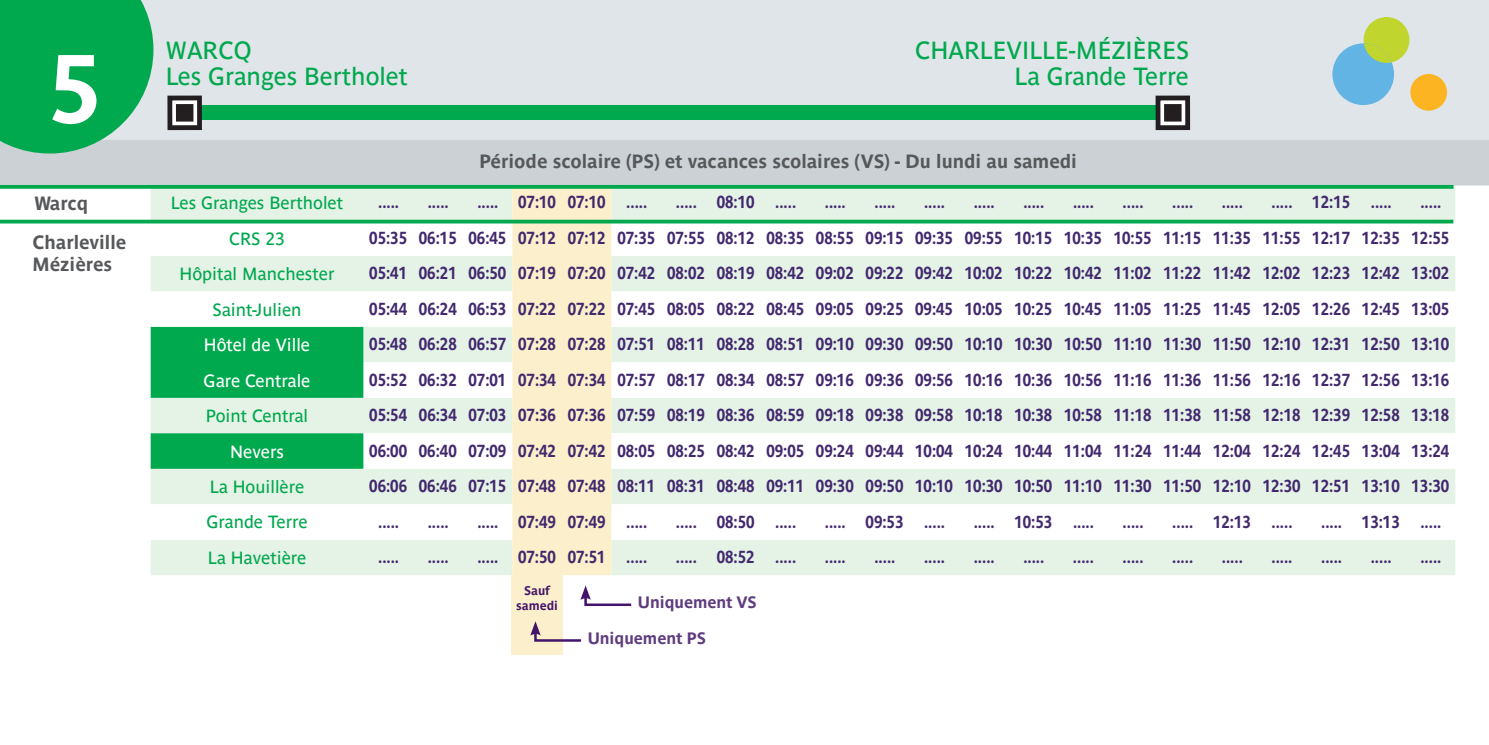
<style>
.page{position:relative;width:1489px;height:745px;background:#fff}
.page>*{position:absolute;margin:0;border:0;box-sizing:border-box;transform-origin:0 0}
.t1{font:700 95.75px "Parisine";color:#fff}
.t2{font:24.5px "Parisine";color:#00a84e}
.t3{font:700 19px/22.8px "Parisine";color:#57585a}
.t4{font:17.5px "Parisine";color:#00a84e}
.t5{font:17.5px "Parisine";color:#fff}
.t6{font:700 17.25px "Parisine";color:#42296e;scale:.87 1}
.t7{font:700 16.25px "Parisine";color:#5e3c7f}
.t8{font:700 12.5px/15px "Parisine";color:#44146b;text-align:center}
</style>
<div class="page">
<div style="left:151px;top:185px;width:1304px;height:390px;background:#e5f3e7"></div>
<div style="left:512px;top:189px;width:99px;height:386px;background:#fbf0cb"></div>
<svg style="left:151px;top:220px;width:1304px;height:319px"></svg>
<svg style="left:151px;top:327px;width:212px;height:141px;background:#39ba74"></svg>
<div style="left:0;top:139px;width:1488px;height:46px;background:#cbd1d5"></div>
<div style="left:0;top:0;width:1488px;height:139px;background:#dfe5e8"></div>
<svg style="left:0;top:185px;width:1453px;height:4px;background:#0cac56"></svg>
<svg style="left:0;top:219px;width:1453px;height:4px;background:#29b569"></svg>
<div style="left:511px;top:574px;width:51px;height:79px;background:#fbf0cb"></div>
<svg style="left:530px;top:620px;width:52px;height:22px"></svg>
<svg style="left:580px;top:585px;width:52px;height:21px"></svg>
<div style="left:185px;top:105px;width:987px;height:15px;background:#00a94d"></div>
<svg style="left:167px;top:95px;width:35px;height:35px"></svg>
<div style="left:176px;top:104px;width:17px;height:17px;background:#231f20"></div>
<svg style="left:1155px;top:95px;width:34px;height:35px"></svg>
<div style="left:1163px;top:104px;width:18px;height:17px;background:#231f20"></div>
<svg style="left:0;top:0;width:153px;height:153px;background:#17ad5e"></svg>
<div style="left:1332px;top:43px;width:61px;height:62px;background:#61b4e4;border-radius:50%"></div>
<svg style="left:1363px;top:17px;width:46px;height:46px"></svg>
<div style="left:1410px;top:74px;width:36px;height:37px;background:#fcb423;border-radius:50%"></div>
<h1 class="t1" style="left:48px;top:33px;width:55px">5</h1>
<p class="t3" style="left:34px;top:192px;width:55px">Warcq</p>
<p class="t3" style="left:32px;top:230px;width:95px">Charleville<br>Mézières</p>
<h2 class="t2" style="left:166px;top:36px;width:87px">WARCQ</h2>
<h2 class="t2" style="left:915px;top:36px;width:275px">CHARLEVILLE-MÉZIÈRES</h2>
<h2 class="t2" style="left:166px;top:62px;width:243px">Les Granges Bertholet</h2>
<h2 class="t2" style="left:1014px;top:62px;width:176px">La Grande Terre</h2>
<p class="t3" style="left:479px;top:150px;width:599px">Période scolaire (PS) et vacances scolaires (VS) - Du lundi au samedi</p>
<p class="t4" style="left:171px;top:193px;width:174px">Les Granges Bertholet</p>
<p class="t6" style="left:378px;top:192px;width:26px">.....</p>
<p class="t6" style="left:428px;top:192px;width:26px">.....</p>
<p class="t6" style="left:477px;top:192px;width:197px">..... 07:10 07:10 .....</p>
<p class="t6" style="left:676px;top:192px;width:140px">..... 08:10 .....</p>
<p class="t6" style="left:824px;top:192px;width:26px">.....</p>
<p class="t6" style="left:874px;top:192px;width:26px">.....</p>
<p class="t6" style="left:924px;top:192px;width:26px">.....</p>
<p class="t6" style="left:973px;top:192px;width:26px">.....</p>
<p class="t6" style="left:1023px;top:192px;width:26px">.....</p>
<p class="t6" style="left:1072px;top:192px;width:26px">.....</p>
<p class="t6" style="left:1122px;top:192px;width:26px">.....</p>
<p class="t6" style="left:1172px;top:192px;width:26px">.....</p>
<p class="t6" style="left:1221px;top:192px;width:26px">.....</p>
<p class="t6" style="left:1271px;top:192px;width:140px">..... 12:15 .....</p>
<p class="t6" style="left:1420px;top:192px;width:26px">.....</p>
<p class="t4" style="left:229px;top:228px;width:57px">CRS 23</p>
<p class="t6" style="left:369px;top:227px;width:1242px">05:35 06:15 06:45 07:12 07:12 07:35 07:55 08:12 08:35 08:55 09:15 09:35 09:55 10:15 10:35 10:55 11:15 11:35 11:55 12:17 12:35 12:55</p>
<p class="t4" style="left:179px;top:264px;width:156px">Hôpital Manchester</p>
<p class="t6" style="left:369px;top:263px;width:1242px">05:41 06:21 06:50 07:19 07:20 07:42 08:02 08:19 08:42 09:02 09:22 09:42 10:02 10:22 10:42 11:02 11:22 11:42 12:02 12:23 12:42 13:02</p>
<p class="t4" style="left:212px;top:299px;width:91px">Saint-Julien</p>
<p class="t6" style="left:369px;top:298px;width:1242px">05:44 06:24 06:53 07:22 07:22 07:45 08:05 08:22 08:45 09:05 09:25 09:45 10:05 10:25 10:45 11:05 11:25 11:45 12:05 12:26 12:45 13:05</p>
<p class="t5" style="left:204px;top:334px;width:108px">Hôtel de Ville</p>
<p class="t6" style="left:369px;top:334px;width:1242px">05:48 06:28 06:57 07:28 07:28 07:51 08:11 08:28 08:51 09:10 09:30 09:50 10:10 10:30 10:50 11:10 11:30 11:50 12:10 12:31 12:50 13:10</p>
<p class="t5" style="left:204px;top:370px;width:108px">Gare Centrale</p>
<p class="t6" style="left:369px;top:369px;width:1242px">05:52 06:32 07:01 07:34 07:34 07:57 08:17 08:34 08:57 09:16 09:36 09:56 10:16 10:36 10:56 11:16 11:36 11:56 12:16 12:37 12:56 13:16</p>
<p class="t4" style="left:206px;top:405px;width:104px">Point Central</p>
<p class="t6" style="left:369px;top:404px;width:1242px">05:54 06:34 07:03 07:36 07:36 07:59 08:19 08:36 08:59 09:18 09:38 09:58 10:18 10:38 10:58 11:18 11:38 11:58 12:18 12:39 12:58 13:18</p>
<p class="t5" style="left:230px;top:441px;width:55px">Nevers</p>
<p class="t6" style="left:369px;top:440px;width:1242px">06:00 06:40 07:09 07:42 07:42 08:05 08:25 08:42 09:05 09:24 09:44 10:04 10:24 10:44 11:04 11:24 11:44 12:04 12:24 12:45 13:04 13:24</p>
<p class="t4" style="left:210px;top:476px;width:96px">La Houillère</p>
<p class="t6" style="left:369px;top:475px;width:1242px">06:06 06:46 07:15 07:48 07:48 08:11 08:31 08:48 09:11 09:30 09:50 10:10 10:30 10:50 11:10 11:30 11:50 12:10 12:30 12:51 13:10 13:30</p>
<p class="t4" style="left:206px;top:512px;width:103px">Grande Terre</p>
<p class="t6" style="left:378px;top:511px;width:26px">.....</p>
<p class="t6" style="left:428px;top:511px;width:26px">.....</p>
<p class="t6" style="left:477px;top:511px;width:197px">..... 07:49 07:49 .....</p>
<p class="t6" style="left:676px;top:511px;width:140px">..... 08:50 .....</p>
<p class="t6" style="left:824px;top:511px;width:140px">..... 09:53 .....</p>
<p class="t6" style="left:973px;top:511px;width:140px">..... 10:53 .....</p>
<p class="t6" style="left:1122px;top:511px;width:26px">.....</p>
<p class="t6" style="left:1172px;top:511px;width:140px">..... 12:13 .....</p>
<p class="t6" style="left:1320px;top:511px;width:140px">..... 13:13 .....</p>
<p class="t4" style="left:208px;top:547px;width:100px">La Havetière</p>
<p class="t6" style="left:378px;top:546px;width:26px">.....</p>
<p class="t6" style="left:428px;top:546px;width:26px">.....</p>
<p class="t6" style="left:477px;top:546px;width:197px">..... 07:50 07:51 .....</p>
<p class="t6" style="left:676px;top:546px;width:140px">..... 08:52 .....</p>
<p class="t6" style="left:824px;top:546px;width:26px">.....</p>
<p class="t6" style="left:874px;top:546px;width:26px">.....</p>
<p class="t6" style="left:924px;top:546px;width:26px">.....</p>
<p class="t6" style="left:973px;top:546px;width:26px">.....</p>
<p class="t6" style="left:1023px;top:546px;width:26px">.....</p>
<p class="t6" style="left:1072px;top:546px;width:26px">.....</p>
<p class="t6" style="left:1122px;top:546px;width:26px">.....</p>
<p class="t6" style="left:1172px;top:546px;width:26px">.....</p>
<p class="t6" style="left:1221px;top:546px;width:26px">.....</p>
<p class="t6" style="left:1271px;top:546px;width:26px">.....</p>
<p class="t6" style="left:1320px;top:546px;width:26px">.....</p>
<p class="t6" style="left:1370px;top:546px;width:26px">.....</p>
<p class="t6" style="left:1420px;top:546px;width:26px">.....</p>
<p class="t8" style="left:516px;top:582px;width:43px">Sauf samedi</p>
<p class="t7" style="left:637px;top:592px;width:120px">Uniquement VS</p>
<p class="t7" style="left:587px;top:628px;width:120px">Uniquement PS</p>
</div>
